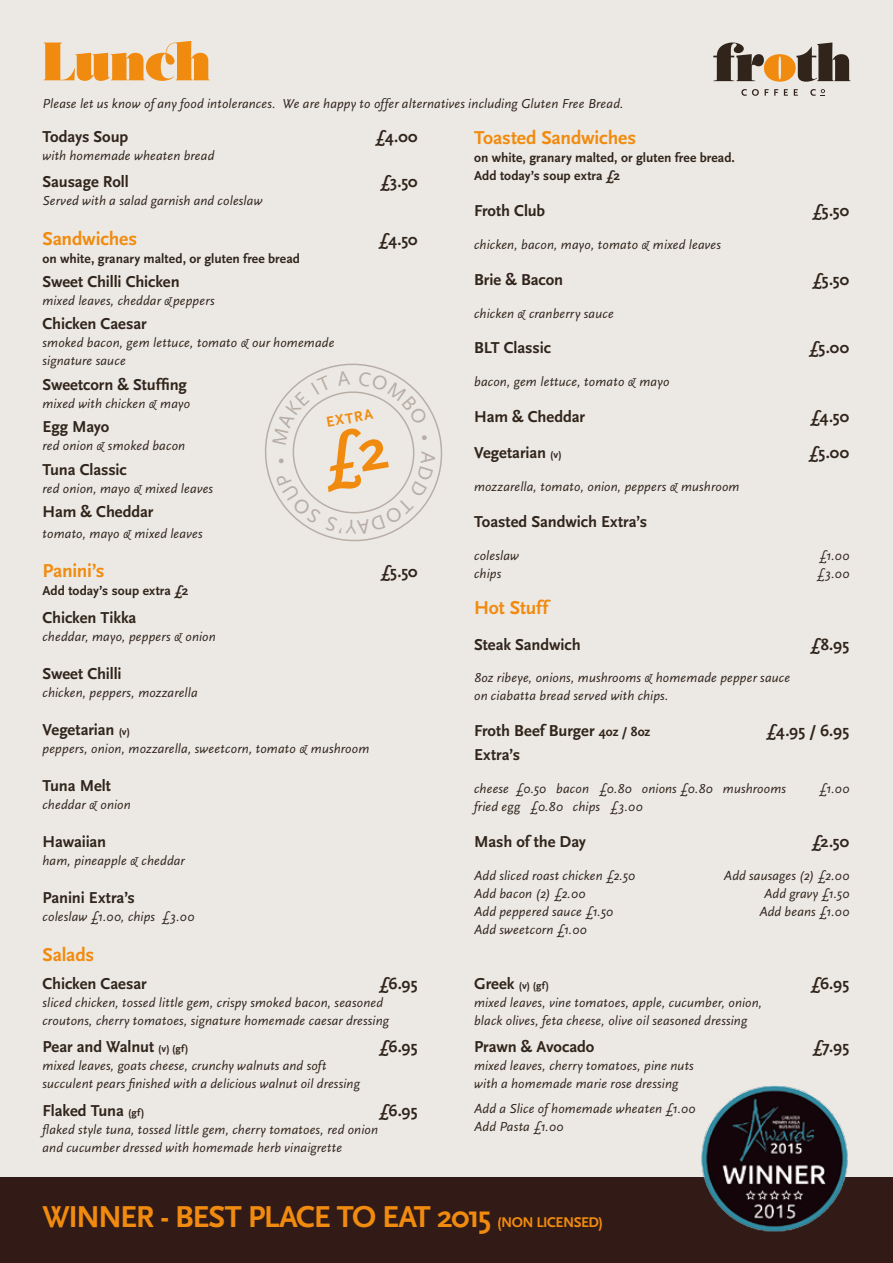
<style>
.page{position:relative;width:893px;height:1263px;background:#ece9e5}
.page>*{position:absolute;margin:0;border:0;box-sizing:border-box;transform-origin:0 0}
.t1{font:54px "Acta Poster";color:#f18b0f}
.t2{font:700 31.5px "Scala Sans";letter-spacing:-.05em;color:#f18b0f}
.t3{font:700 19.5px "Scala Sans";letter-spacing:-.01em;color:#f18b0f}
.t4{font:700 16.5px "Scala Sans";letter-spacing:-.005em;color:#31251b}
.t5{font:700 15.15px "Scala Sans";color:#f18b0f}
.t6{font:italic 13.5px/18px "Scala Sans";letter-spacing:.01em;color:#31251b}
.t7{font:700 13.5px/18px "Scala Sans";letter-spacing:.005em;color:#31251b}
.t8{font:700 10.5px "Scala Sans";color:#31251b}
.s1{font-size:10.5px}
.s2{font-size:13.5px}
.s3{font-size:16.5px}
.s4{font-size:14.7px}
</style>
<div class="page">
<svg style="left:741px;top:89px;width:18px;height:7px"></svg>
<svg style="left:765px;top:89px;width:13px;height:7px"></svg>
<svg style="left:784px;top:89px;width:4px;height:7px"></svg>
<svg style="left:794px;top:89px;width:4px;height:7px"></svg>
<svg style="left:810px;top:89px;width:15px;height:7px"></svg>
<svg style="left:713px;top:43px;width:137px;height:39px"></svg>
<div style="left:0;top:1178px;width:893px;height:85px;background:#321b16"></div>
<img style="left:700px;top:1086px;width:149px;height:146px">
<svg style="left:264px;top:363px;width:179px;height:179px"></svg>
<h1 class="t1" style="left:43px;top:28px;width:169px">Lunch</h1>
<p class="t6" style="left:43px;top:94px;width:582px">Please let us know of any food intolerances. We are happy to offer alternatives including Gluten Free Bread.</p>
<p class="t4" style="left:43px;top:128px;width:87px">Todays Soup</p>
<p class="t4" style="left:375px;top:128px;width:44px">£4.00</p>
<p class="t6" style="left:43px;top:147px;width:173px">with homemade wheaten bread</p>
<p class="t4" style="left:43px;top:173px;width:88px">Sausage Roll</p>
<p class="t4" style="left:380px;top:173px;width:39px">£3.50</p>
<p class="t6" style="left:43px;top:192px;width:222px">Served with a salad garnish and coleslaw</p>
<h3 class="t3" style="left:43px;top:228px;width:96px">Sandwiches</h3>
<p class="t4" style="left:379px;top:230px;width:40px">£4.50</p>
<p class="t7" style="left:43px;top:250px;width:259px">on white, granary malted, or gluten free bread</p>
<p class="t4" style="left:43px;top:273px;width:139px">Sweet Chilli Chicken</p>
<p class="t6" style="left:43px;top:292px;width:174px">mixed leaves, cheddar &amp;peppers</p>
<p class="t4" style="left:43px;top:315px;width:106px">Chicken Caesar</p>
<p class="t6" style="left:43px;top:334px;width:293px">smoked bacon, gem lettuce, tomato &amp; our homemade signature sauce</p>
<p class="t4" style="left:43px;top:375px;width:146px">Sweetcorn &amp; Stuffing</p>
<p class="t6" style="left:43px;top:395px;width:149px">mixed with chicken &amp; mayo</p>
<p class="t4" style="left:43px;top:418px;width:68px">Egg Mayo</p>
<p class="t6" style="left:43px;top:437px;width:144px">red onion &amp; smoked bacon</p>
<p class="t4" style="left:43px;top:460px;width:86px">Tuna Classic</p>
<p class="t6" style="left:43px;top:479px;width:172px">red onion, mayo &amp; mixed leaves</p>
<p class="t4" style="left:43px;top:503px;width:113px">Ham &amp; Cheddar</p>
<p class="t6" style="left:43px;top:525px;width:162px">tomato, mayo &amp; mixed leaves</p>
<h3 class="t3" style="left:43px;top:560px;width:64px">Panini’s</h3>
<p class="t4" style="left:381px;top:563px;width:38px">£5.50</p>
<p class="t7" style="left:43px;top:582px;width:147px">Add today’s soup extra £2</p>
<p class="t4" style="left:43px;top:608px;width:95px">Chicken Tikka</p>
<p class="t6" style="left:43px;top:627px;width:175px">cheddar, mayo, peppers &amp; onion</p>
<p class="t4" style="left:43px;top:664px;width:81px">Sweet Chilli</p>
<p class="t6" style="left:43px;top:683px;width:157px">chicken, peppers, mozzarella</p>
<p class="t4" style="left:43px;top:720px;width:89px">Vegetarian <span class="s1">(v)</span></p>
<p class="t6" style="left:43px;top:739px;width:328px">peppers, onion, mozzarella, sweetcorn, tomato &amp; mushroom</p>
<p class="t4" style="left:43px;top:776px;width:70px">Tuna Melt</p>
<p class="t6" style="left:43px;top:795px;width:90px">cheddar &amp; onion</p>
<p class="t4" style="left:43px;top:832px;width:65px">Hawaiian</p>
<p class="t6" style="left:43px;top:851px;width:144px">ham, pineapple &amp; cheddar</p>
<p class="t4" style="left:43px;top:888px;width:94px">Panini Extra’s</p>
<p class="t6" style="left:43px;top:907px;width:153px">coleslaw £1.00, chips £3.00</p>
<p class="t5" style="left:325px;top:414px;width:49px;rotate:-10deg">EXTRA</p>
<h3 class="t3" style="left:43px;top:944px;width:53px">Salads</h3>
<p class="t4" style="left:43px;top:974px;width:106px">Chicken Caesar</p>
<p class="t4" style="left:379px;top:974px;width:40px">£6.95</p>
<p class="t6" style="left:43px;top:993px;width:348px">sliced chicken, tossed little gem, crispy smoked bacon, seasoned croutons, cherry tomatoes, signature homemade caesar dressing</p>
<p class="t4" style="left:43px;top:1038px;width:148px">Pear and Walnut <span class="s1">(v) (gf)</span></p>
<p class="t4" style="left:379px;top:1038px;width:40px">£6.95</p>
<p class="t6" style="left:43px;top:1057px;width:319px">mixed leaves, goats cheese, crunchy walnuts and soft succulent pears finished with a delicious walnut oil dressing</p>
<p class="t4" style="left:43px;top:1101px;width:103px">Flaked Tuna <span class="s1">(gf)</span></p>
<p class="t4" style="left:379px;top:1101px;width:40px">£6.95</p>
<p class="t6" style="left:43px;top:1120px;width:337px">flaked style tuna, tossed little gem, cherry tomatoes, red onion and cucumber dressed with homemade herb vinaigrette</p>
<h3 class="t3" style="left:474px;top:127px;width:163px">Toasted Sandwiches</h3>
<p class="t7" style="left:474px;top:149px;width:262px">on white, granary malted, or gluten free bread.<br>Add today’s soup extra £2</p>
<p class="t4" style="left:474px;top:202px;width:73px">Froth Club</p>
<p class="t4" style="left:812px;top:202px;width:38px">£5.50</p>
<p class="t6" style="left:474px;top:236px;width:248px">chicken, bacon, mayo, tomato &amp; mixed leaves</p>
<p class="t4" style="left:474px;top:270px;width:91px">Brie &amp; Bacon</p>
<p class="t4" style="left:812px;top:270px;width:38px">£5.50</p>
<p class="t6" style="left:474px;top:304px;width:141px">chicken &amp; cranberry sauce</p>
<p class="t4" style="left:474px;top:339px;width:78px">BLT Classic</p>
<p class="t4" style="left:809px;top:339px;width:42px">£5.00</p>
<p class="t6" style="left:474px;top:373px;width:197px">bacon, gem lettuce, tomato &amp; mayo</p>
<p class="t4" style="left:474px;top:408px;width:113px">Ham &amp; Cheddar</p>
<p class="t4" style="left:810px;top:408px;width:40px">£4.50</p>
<p class="t4" style="left:474px;top:444px;width:89px">Vegetarian <span class="s1">(v)</span></p>
<p class="t4" style="left:809px;top:444px;width:42px">£5.00</p>
<p class="t6" style="left:474px;top:478px;width:267px">mozzarella, tomato, onion, peppers &amp; mushroom</p>
<p class="t4" style="left:474px;top:513px;width:175px">Toasted Sandwich Extra’s</p>
<p class="t6" style="left:474px;top:547px;width:46px">coleslaw</p>
<p class="t6" style="left:819px;top:547px;width:31px">£1.00</p>
<p class="t6" style="left:474px;top:565px;width:29px">chips</p>
<p class="t6" style="left:817px;top:565px;width:34px">£3.00</p>
<h3 class="t3" style="left:474px;top:597px;width:76px">Hot Stuff</h3>
<p class="t4" style="left:474px;top:635px;width:108px">Steak Sandwich</p>
<p class="t4" style="left:810px;top:635px;width:40px">£8.95</p>
<p class="t6" style="left:474px;top:669px;width:318px">8oz ribeye, onions, mushrooms &amp; homemade pepper sauce on ciabatta bread served with chips.</p>
<p class="t4" style="left:474px;top:722px;width:178px">Froth Beef Burger <span class="s2">4oz / 8oz</span></p>
<p class="t4" style="left:767px;top:722px;width:84px">£4.95 / 6.95</p>
<p class="t4" style="left:474px;top:746px;width:48px">Extra’s</p>
<p class="t6" style="left:474px;top:780px;width:313px">cheese £0.50 bacon £0.80 onions £0.80 mushrooms</p>
<p class="t6" style="left:819px;top:780px;width:31px">£1.00</p>
<p class="t6" style="left:474px;top:798px;width:170px">fried egg £0.80 chips £3.00</p>
<p class="t4" style="left:474px;top:833px;width:113px">Mash of the Day</p>
<p class="t4" style="left:812px;top:833px;width:39px">£2.50</p>
<p class="t6" style="left:474px;top:867px;width:162px">Add sliced roast chicken £2.50</p>
<p class="t6" style="left:724px;top:867px;width:127px">Add sausages (2) £2.00</p>
<p class="t6" style="left:474px;top:885px;width:113px">Add bacon (2) £2.00</p>
<p class="t6" style="left:764px;top:885px;width:87px">Add gravy £1.50</p>
<p class="t6" style="left:474px;top:903px;width:140px">Add peppered sauce £1.50</p>
<p class="t6" style="left:759px;top:903px;width:91px">Add beans £1.00</p>
<p class="t6" style="left:474px;top:921px;width:114px">Add sweetcorn £1.00</p>
<p class="t8" style="left:474px;top:980px;width:76px"><span class="s3">Greek</span> (v) (gf)</p>
<p class="t4" style="left:811px;top:974px;width:40px">£6.95</p>
<p class="t6" style="left:474px;top:993px;width:290px">mixed leaves, vine tomatoes, apple, cucumber, onion, black olives, feta cheese, olive oil seasoned dressing</p>
<p class="t4" style="left:474px;top:1038px;width:122px">Prawn &amp; Avocado</p>
<p class="t4" style="left:813px;top:1038px;width:38px">£7.95</p>
<p class="t6" style="left:474px;top:1057px;width:221px">mixed leaves, cherry tomatoes, pine nuts with a homemade marie rose dressing</p>
<p class="t6" style="left:474px;top:1099px;width:223px">Add a Slice of homemade wheaten £1.00<br>Add Pasta £1.00</p>
<h2 class="t2" style="left:43px;top:1199px;width:562px">WINNER - BEST PLACE TO EAT 2015 <span class="s4">(NON LICENSED)</span></h2>
</div>
